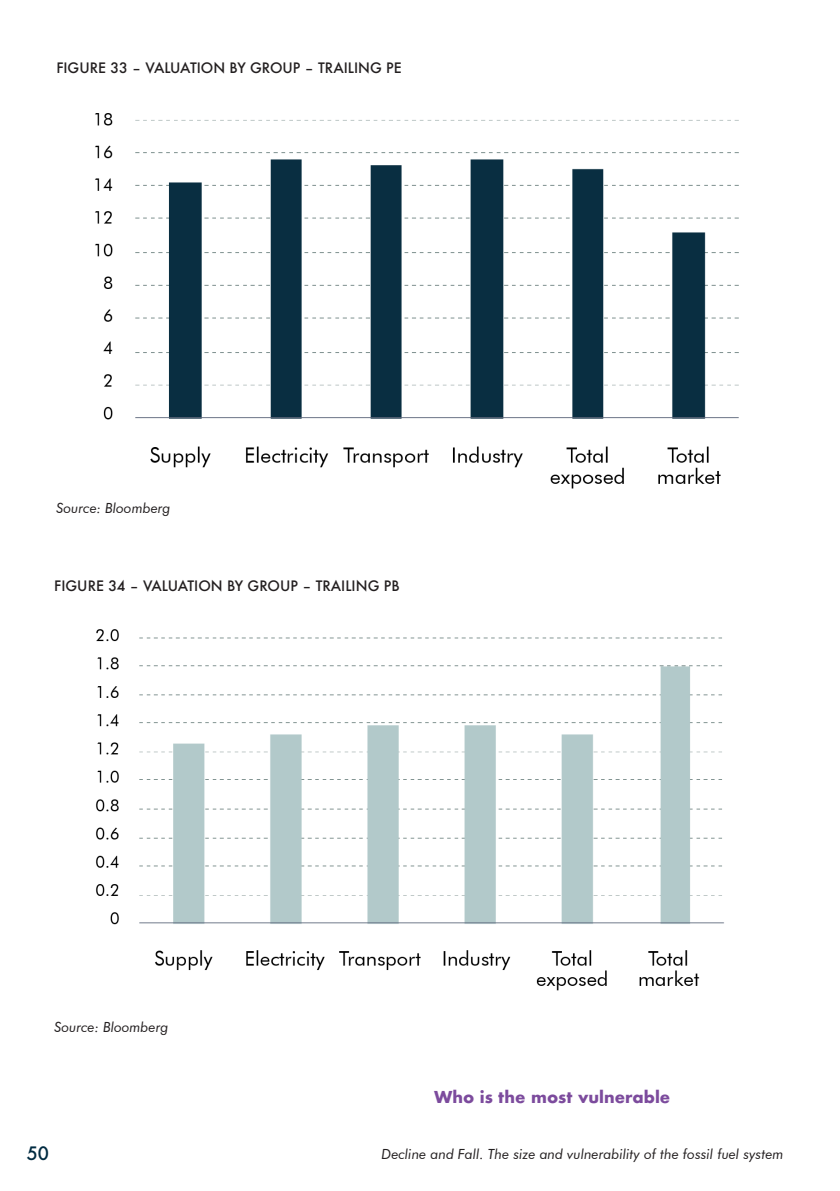
<style>
.page{position:relative;width:840px;height:1191px;background:#fff}
.page>*{position:absolute;margin:0;border:0;box-sizing:border-box;transform-origin:0 0}
.t1{font:500 18px "Futura";color:#002b41}
.Subtitle_2{font:700 16px "Futura";color:#7c4b9d}
.Footnote{font:italic 14px "Futura BT";color:#231f20}
.t2{font:500 14px "Futura";color:#231f20}
</style>
<div class="page">
<img style="left:95px;top:113px;width:644px;height:376px">
<img style="left:96px;top:629px;width:628px;height:362px">
<p class="t2" style="left:56px;top:58px;width:346px">FIGURE 33 – VALUATION BY GROUP – TRAILING PE</p>
<p class="Footnote" style="left:56px;top:500px;width:115px">Source: Bloomberg</p>
<p class="t2" style="left:54px;top:576px;width:347px">FIGURE 34 – VALUATION BY GROUP – TRAILING PB</p>
<p class="Footnote" style="left:54px;top:1018px;width:115px">Source: Bloomberg</p>
<p class="Subtitle_2" style="left:434px;top:1085px;width:237px">Who is the most vulnerable</p>
<p class="t1" style="left:27px;top:1141px;width:24px">50</p>
<p class="Footnote" style="left:381px;top:1145px;width:403px">Decline and Fall. The size and vulnerability of the fossil fuel system</p>
</div>
